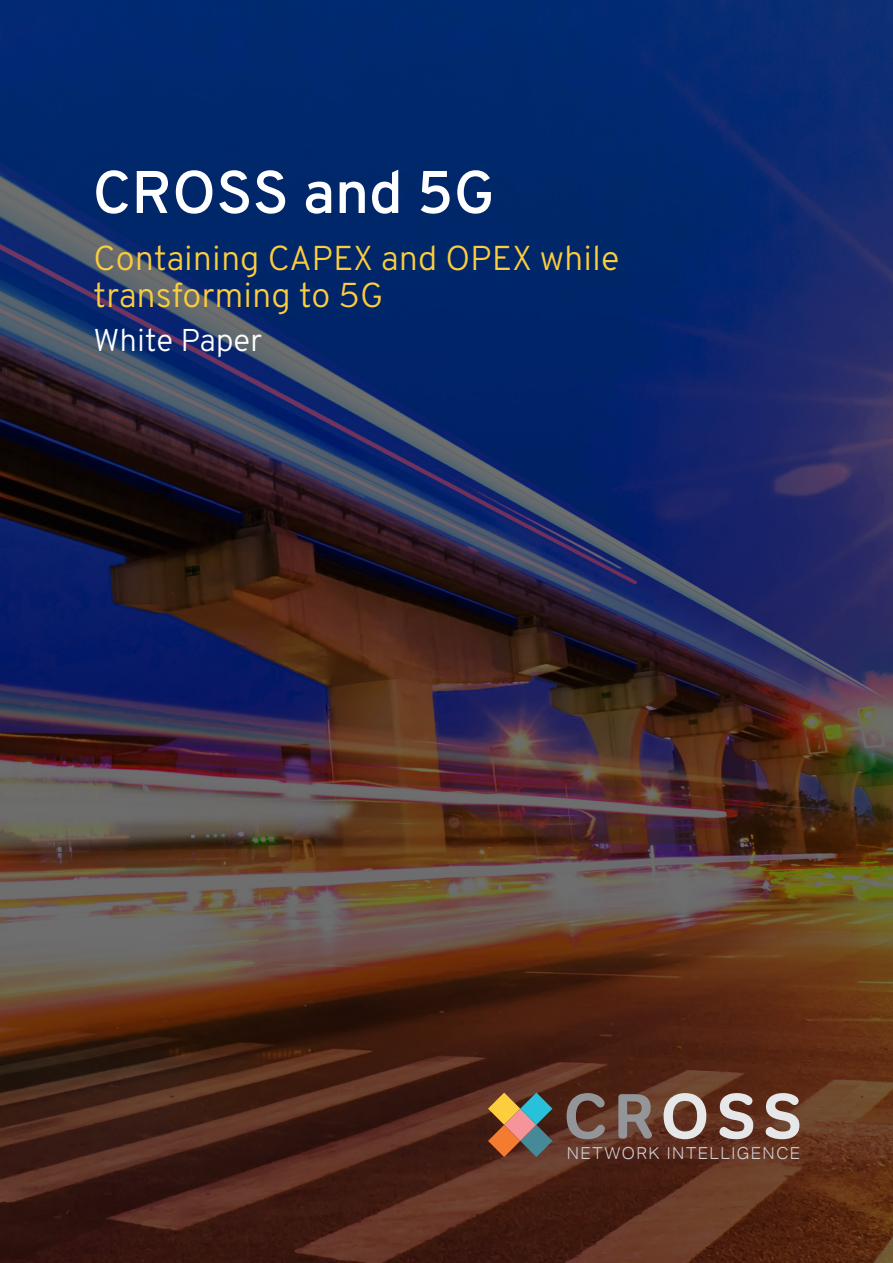
<style>
.page{position:relative;width:893px;height:1263px;background:#fff}
.page>*{position:absolute;margin:0;border:0;box-sizing:border-box;transform-origin:0 0}
.CNI_WP_Title_Front_p{font:600 60px "Overpass";color:#fff}
.CNI_WP_Sub_Title_Fro{font:300 34.5px/37.5px "Overpass";color:#fccd3d}
.CNI_WP_Front_Page_Do{font:300 31.5px "Overpass";color:#fff}
.t1{font:300 17.25px "Tondo";letter-spacing:.09em;color:#d1d2d4}
</style>
<div class="page">
<img style="left:0;top:0;width:893px;height:1263px">
<svg style="left:488px;top:1092px;width:64px;height:65px;background:#887359"></svg>
<svg style="left:567px;top:1093px;width:38px;height:46px;background:#725c55"></svg>
<svg style="left:618px;top:1094px;width:34px;height:44px"></svg>
<svg style="left:664px;top:1093px;width:42px;height:46px;background:#a48e86"></svg>
<svg style="left:719px;top:1093px;width:34px;height:46px;background:#a8938d"></svg>
<svg style="left:766px;top:1093px;width:33px;height:46px;background:#ae9a92"></svg>
<p class="CNI_WP_Title_Front_p" style="left:92px;top:149px;width:404px">CROSS and 5G</p>
<p class="CNI_WP_Sub_Title_Fro" style="left:94px;top:239px;width:527px">Containing CAPEX and OPEX while transforming to 5G</p>
<p class="CNI_WP_Front_Page_Do" style="left:94px;top:318px;width:170px">White Paper</p>
<p class="t1" style="left:567px;top:1143px;width:235px">NETWORK INTELLIGENCE</p>
</div>
